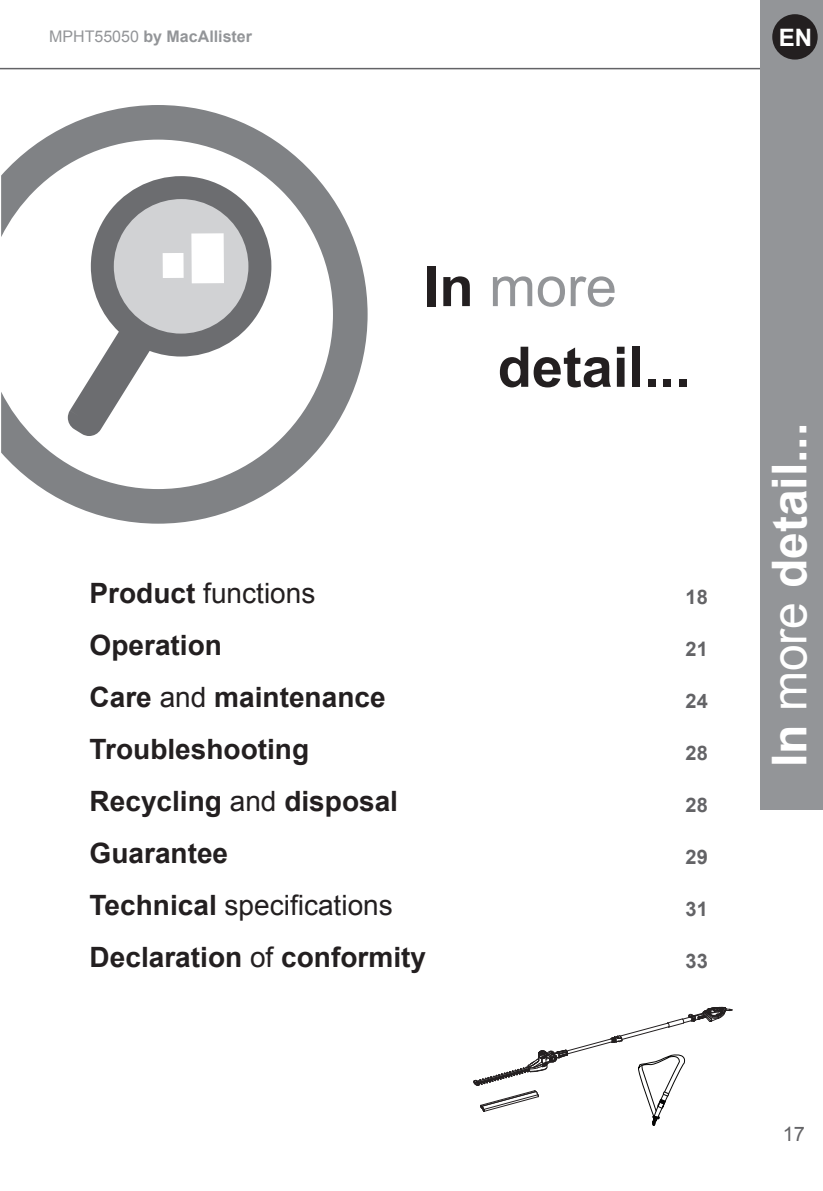
<style>
.page{position:relative;width:823px;height:1191px;background:#fff}
.page>*{position:absolute;margin:0;border:0;box-sizing:border-box;transform-origin:0 0}
.t1{font:700 56px "Arial";color:#231f20}
.t2{font:56px "Arial";color:#939598}
.t3{font:700 48px "Arial";color:#fff}
.t4{font:700 28px "Arial";color:#231f20}
.t5{font:28px "Arial";color:#231f20}
.t6{font:700 24px "Arial";color:#fff}
.t7{font:700 20px "Arial";color:#636366}
.t8{font:20px "Arial";color:#636366}
.t9{font:700 16px "Arial";color:#939598}
.s1{font-weight:400}
.s2{font-weight:700;color:#231f20}
.s3{font-weight:700}
</style>
<div class="page">
<hr style="left:0;top:68px;width:772px;height:1px;background:#636366">
<div style="left:760px;top:0;width:62px;height:809px;background:#939598"></div>
<div style="left:771px;top:14px;width:46px;height:46px;background:#231f20;border-radius:50%"></div>
<svg style="left:473px;top:1006px;width:259px;height:120px"></svg>
<svg style="left:1px;top:105px;width:366px;height:418px"></svg>
<svg style="left:68px;top:176px;width:203px;height:260px"></svg>
<div style="left:191px;top:233px;width:33px;height:50px;background:#fff"></div>
<div style="left:162px;top:253px;width:21px;height:25px;background:#fff"></div>
<p class="t9" style="left:49px;top:25px;width:204px"><span class="s1">MPHT55050</span> by MacAllister</p>
<p class="t6" style="left:778px;top:22px;width:35px">EN</p>
<p class="t2" style="left:423px;top:250px;width:194px"><span class="s2">In</span> more</p>
<p class="t1" style="left:497px;top:330px;width:194px">detail...</p>
<p class="t5" style="left:89px;top:574px;width:227px"><span class="s3">Product</span> functions</p>
<p class="t4" style="left:89px;top:626px;width:134px">Operation</p>
<p class="t4" style="left:89px;top:678px;width:297px">Care <span class="s1">and</span> maintenance</p>
<p class="t4" style="left:89px;top:730px;width:221px">Troubleshooting</p>
<p class="t4" style="left:89px;top:782px;width:310px">Recycling <span class="s1">and</span> disposal</p>
<p class="t4" style="left:89px;top:834px;width:140px">Guarantee</p>
<p class="t5" style="left:89px;top:886px;width:304px"><span class="s3">Technical</span> specifications</p>
<p class="t4" style="left:89px;top:938px;width:338px">Declaration <span class="s1">of</span> conformity</p>
<p class="t7" style="left:685px;top:583px;width:24px">18</p>
<p class="t7" style="left:685px;top:635px;width:24px">21</p>
<p class="t7" style="left:685px;top:687px;width:24px">24</p>
<p class="t7" style="left:685px;top:739px;width:24px">28</p>
<p class="t7" style="left:685px;top:791px;width:24px">28</p>
<p class="t7" style="left:685px;top:843px;width:24px">29</p>
<p class="t7" style="left:685px;top:895px;width:24px">31</p>
<p class="t7" style="left:685px;top:947px;width:24px">33</p>
<h2 class="t3" style="left:757px;top:767px;width:346px;rotate:-90deg">In <span class="s1">more</span> detail...</h2>
<p class="t8" style="left:782px;top:1121px;width:24px">17</p>
</div>
